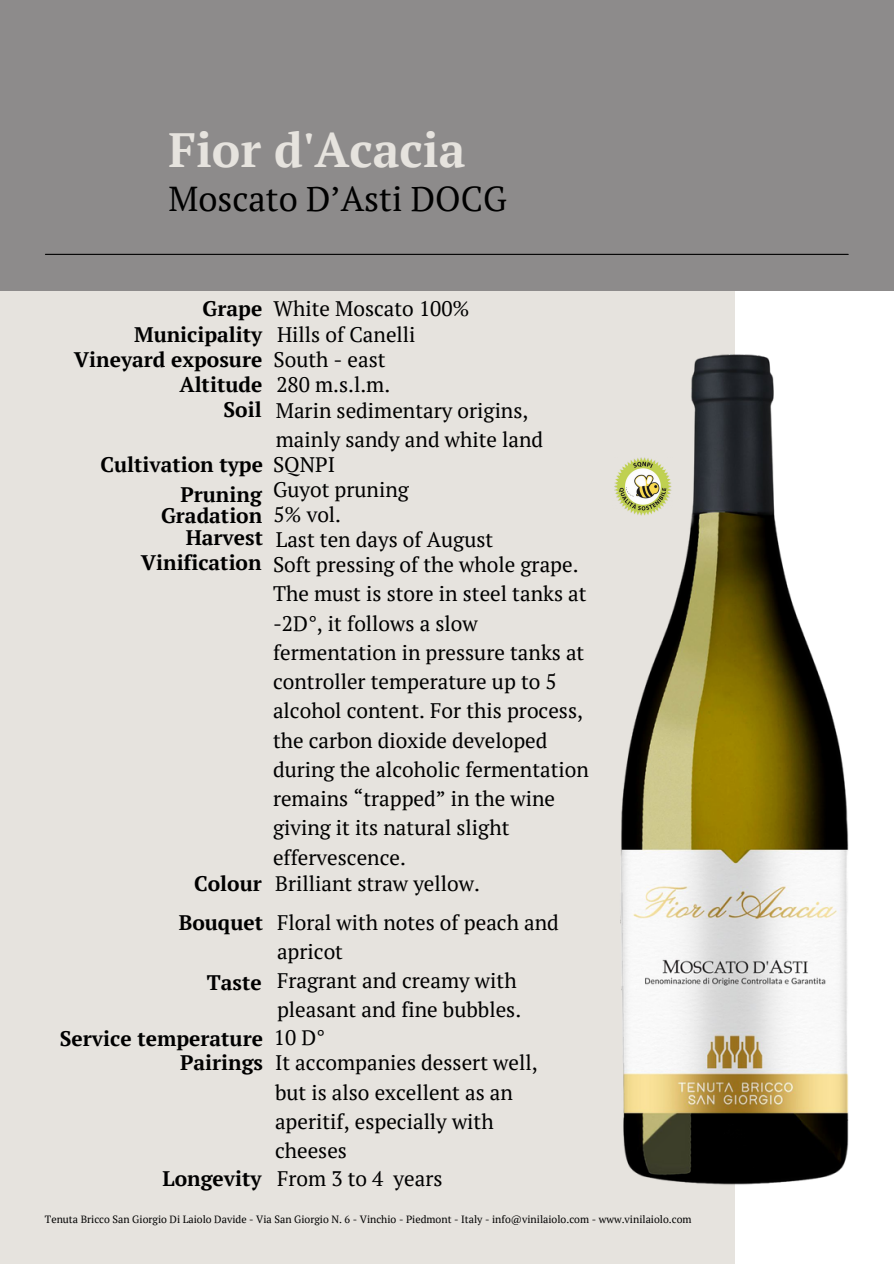
<style>
.page{position:relative;width:894px;height:1264px;background:#fff}
.page>*{position:absolute;margin:0;border:0;box-sizing:border-box;transform-origin:0 0}
.t1{font:700 48px "PT Serif";color:#e6e3de}
.t2{font:34.5px "PT Serif";color:#000}
.t3{font:21px/29.2px "PT Serif";color:#000}
.t4{font:700 21px "PT Serif";color:#000}
.t5{font:10.5px "PT Serif";color:#000}
</style>
<div class="page">
<div style="left:0;top:0;width:734px;height:1263px;background:#e6e3de"></div>
<img style="left:620px;top:353px;width:228px;height:832px">
<div style="left:0;top:0;width:893px;height:290px;background:#8d8b8b"></div>
<hr style="left:45px;top:254px;width:802px;height:1px;background:#000">
<img style="left:614px;top:458px;width:58px;height:58px">
<p class="t1" style="left:168px;top:117px;width:298px">Fior d'Acacia</p>
<p class="t2" style="left:168px;top:176px;width:340px">Moscato D’Asti DOCG</p>
<p class="t4" style="left:202px;top:294px;width:61px">Grape</p>
<p class="t3" style="left:273px;top:293px;width:197px">White Moscato 100%</p>
<p class="t4" style="left:134px;top:320px;width:130px">Municipality</p>
<p class="t3" style="left:277px;top:319px;width:140px">Hills of Canelli</p>
<p class="t3" style="left:273px;top:344px;width:114px">South - east</p>
<p class="t3" style="left:276px;top:395px;width:269px">Marin sedimentary origins, mainly sandy and white land</p>
<p class="t4" style="left:100px;top:450px;width:164px">Cultivation type</p>
<p class="t4" style="left:74px;top:345px;width:190px">Vineyard exposure</p>
<p class="t4" style="left:223px;top:395px;width:40px">Soil</p>
<p class="t4" style="left:179px;top:370px;width:84px">Altitude</p>
<p class="t3" style="left:276px;top:369px;width:115px">280 m.s.l.m.</p>
<p class="t3" style="left:273px;top:450px;width:64px">SQNPI</p>
<p class="t3" style="left:273px;top:474px;width:137px">Guyot pruning</p>
<p class="t4" style="left:180px;top:480px;width:83px">Pruning</p>
<p class="t4" style="left:161px;top:501px;width:103px">Gradation</p>
<p class="t3" style="left:273px;top:499px;width:69px">5% vol.</p>
<p class="t4" style="left:186px;top:523px;width:79px">Harvest</p>
<p class="t3" style="left:276px;top:524px;width:219px">Last ten days of August</p>
<p class="t4" style="left:141px;top:548px;width:122px">Vinification</p>
<p class="t4" style="left:194px;top:869px;width:69px">Colour</p>
<p class="t4" style="left:179px;top:908px;width:86px">Bouquet</p>
<p class="t4" style="left:207px;top:968px;width:56px">Taste</p>
<p class="t4" style="left:60px;top:1023px;width:204px">Service temperature</p>
<p class="t3" style="left:273px;top:549px;width:317px">Soft pressing of the whole grape.<br>The must is store in steel tanks at -2D°, it follows a slow fermentation in pressure tanks at controller temperature up to 5 alcohol content. For this process, the carbon dioxide developed during the alcoholic fermentation remains “trapped” in the wine giving it its natural slight effervescence.</p>
<p class="t3" style="left:275px;top:868px;width:206px">Brilliant straw yellow.</p>
<p class="t3" style="left:277px;top:907px;width:283px">Floral with notes of peach and apricot</p>
<p class="t3" style="left:277px;top:965px;width:246px">Fragrant and creamy with pleasant and fine bubbles.</p>
<p class="t3" style="left:274px;top:1022px;width:53px">10 D°</p>
<p class="t4" style="left:180px;top:1048px;width:84px">Pairings</p>
<p class="t3" style="left:275px;top:1047px;width:264px">It accompanies dessert well, but is also excellent as an aperitif, especially with cheeses</p>
<p class="t4" style="left:162px;top:1164px;width:101px">Longevity</p>
<p class="t3" style="left:277px;top:1163px;width:167px">From 3 to 4 years</p>
<p class="t5" style="left:45px;top:1212px;width:648px">Tenuta Bricco San Giorgio Di Laiolo Davide - Via San Giorgio N. 6 - Vinchio - Piedmont - Italy - info@vinilaiolo.com - www.vinilaiolo.com</p>
</div>
